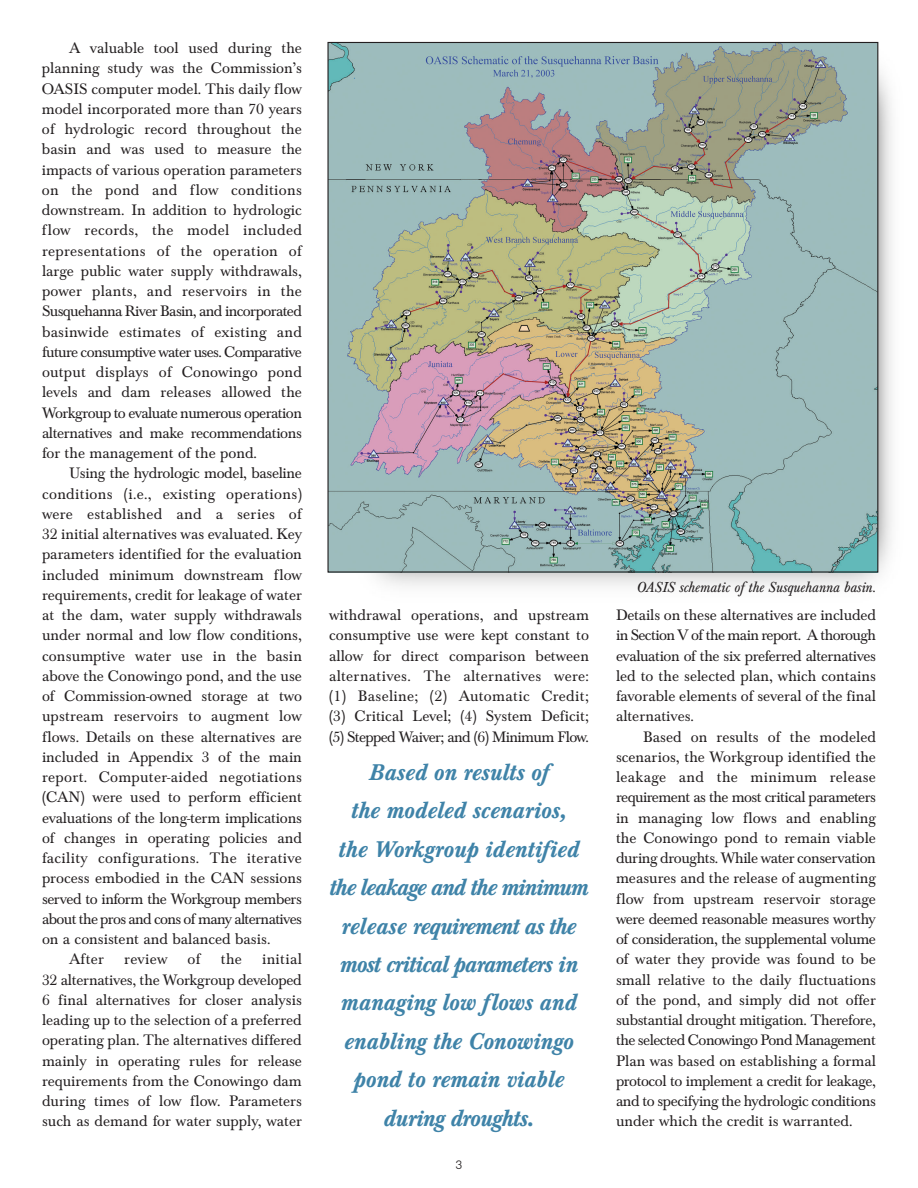
<style>
.page{position:relative;width:918px;height:1188px;background:#fff}
.page>*{position:absolute;margin:0;border:0;box-sizing:border-box;transform-origin:0 0}
.t1{font:italic 500 23.7px/38.4px "Baskerville T";color:#3f83a8;text-align:center}
.t2{font:15.75px/20.2px "Baskerville T";color:#231f20;text-align:justify}
.t3{font:15.75px "Baskerville T";letter-spacing:.02em;color:#231f20}
.t4{font:15.75px "Baskerville T";letter-spacing:-.04em;color:#231f20}
.t5{font:15.75px "Baskerville T";letter-spacing:-.03em;color:#231f20}
.t6{font:15.75px "Baskerville T";letter-spacing:-.02em;color:#231f20}
.t7{font:italic 15px "Baskerville T";color:#231f20}
.t8{font:12.75px "Nimbus San D Ligh";color:#231f20}
</style>
<div class="page">
<img style="left:328px;top:41px;width:564px;height:545px">
<img style="left:329px;top:44px;width:547px;height:527px">
<p class="t2" style="left:42px;top:40px;width:262px;text-indent:27px">A valuable tool used during the planning study was the Commission’s OASIS computer model. This daily flow model incorporated more than 70 years of hydrologic record throughout the basin and was used to measure the impacts of various operation parameters on the pond and flow conditions downstream. In addition to hydrologic flow records, the model included representations of the operation of large public water supply withdrawals, power plants, and reservoirs in the Susquehanna River Basin, and incorporated basinwide estimates of existing and future consumptive water uses. Comparative output displays of Conowingo pond levels and dam releases allowed the Workgroup to evaluate numerous operation alternatives and make recommendations for the management of the pond.</p>
<p class="t6" style="left:69px;top:467px;width:234px">Using the hydrologic model, baseline</p>
<p class="t3" style="left:42px;top:488px;width:261px">conditions (i.e., existing operations)</p>
<p class="t3" style="left:42px;top:508px;width:262px">were established and a series of</p>
<p class="t2" style="left:42px;top:526px;width:262px">32 initial alternatives was evaluated. Key</p>
<p class="t2" style="left:42px;top:546px;width:261px">parameters identified for the evaluation</p>
<p class="t2" style="left:42px;top:566px;width:261px">included minimum downstream flow</p>
<p class="t2" style="left:42px;top:586px;width:261px">requirements, credit for leakage of water</p>
<p class="t2" style="left:42px;top:607px;width:262px">at the dam, water supply withdrawals</p>
<p class="t2" style="left:42px;top:627px;width:261px">under normal and low flow conditions,</p>
<p class="t2" style="left:42px;top:647px;width:261px">consumptive water use in the basin</p>
<p class="t2" style="left:42px;top:667px;width:261px">above the Conowingo pond, and the use</p>
<p class="t2" style="left:42px;top:688px;width:262px">of Commission-owned storage at two</p>
<p class="t2" style="left:42px;top:708px;width:261px">upstream reservoirs to augment low</p>
<p class="t2" style="left:42px;top:728px;width:262px">flows. Details on these alternatives are</p>
<p class="t2" style="left:42px;top:748px;width:261px">included in Appendix 3 of the main</p>
<p class="t3" style="left:42px;top:771px;width:261px">report. Computer-aided negotiations</p>
<p class="t2" style="left:42px;top:789px;width:261px">(CAN) were used to perform efficient</p>
<p class="t2" style="left:42px;top:809px;width:261px">evaluations of the long-term implications</p>
<p class="t2" style="left:42px;top:829px;width:261px">of changes in operating policies and</p>
<p class="t3" style="left:42px;top:852px;width:261px">facility configurations. The iterative</p>
<p class="t2" style="left:42px;top:870px;width:262px">process embodied in the CAN sessions</p>
<p class="t5" style="left:42px;top:893px;width:261px">served to inform the Workgroup members</p>
<p class="t4" style="left:42px;top:913px;width:262px">about the pros and cons of many alternatives</p>
<p class="t2" style="left:42px;top:931px;width:230px">on a consistent and balanced basis.</p>
<p class="t2" style="left:69px;top:951px;width:37px">After</p>
<p class="t2" style="left:124px;top:951px;width:45px">review</p>
<p class="t2" style="left:188px;top:951px;width:15px">of</p>
<p class="t2" style="left:221px;top:951px;width:23px">the</p>
<p class="t2" style="left:42px;top:951px;width:262px;text-indent:220px">initial 32 alternatives, the Workgroup developed 6 final alternatives for closer analysis leading up to the selection of a preferred operating plan. The alternatives differed mainly in operating rules for release requirements from the Conowingo dam during times of low flow. Parameters such as demand for water supply, water</p>
<p class="t2" style="left:329px;top:606px;width:262px">withdrawal operations, and upstream consumptive use were kept constant to allow for direct comparison between alternatives. The alternatives were: (1) Baseline; (2) Automatic Credit; (3) Critical Level; (4) System Deficit; (5) Stepped Waiver; and (6) Minimum Flow.</p>
<p class="t1" style="left:329px;top:756px;width:261px">Based on results of<br>the modeled scenarios,<br>the Workgroup identified the leakage and the minimum release requirement as the most critical parameters in managing low flows and enabling the Conowingo pond to remain viable during droughts.</p>
<p class="t8" style="left:456px;top:1161px;width:8px">3</p>
<p class="t7" style="left:637px;top:581px;width:241px">OASIS schematic of the Susquehanna basin.</p>
<p class="t2" style="left:616px;top:607px;width:261px">Details on these alternatives are included in Section V of the main report. A thorough evaluation of the six preferred alternatives led to the selected plan, which contains favorable elements of several of the final alternatives.</p>
<p class="t2" style="left:616px;top:728px;width:262px;text-indent:27px">Based on results of the modeled scenarios, the Workgroup identified the leakage and the minimum release requirement as the most critical parameters in managing low flows and enabling the Conowingo pond to remain viable during droughts. While water conservation measures and the release of augmenting flow from upstream reservoir storage were deemed reasonable measures worthy of consideration, the supplemental volume of water they provide was found to be small relative to the daily fluctuations of the pond, and simply did not offer substantial drought mitigation. Therefore, the selected Conowingo Pond Management Plan was based on establishing a formal protocol to implement a credit for leakage, and to specifying the hydrologic conditions under which the credit is warranted.</p>
</div>
